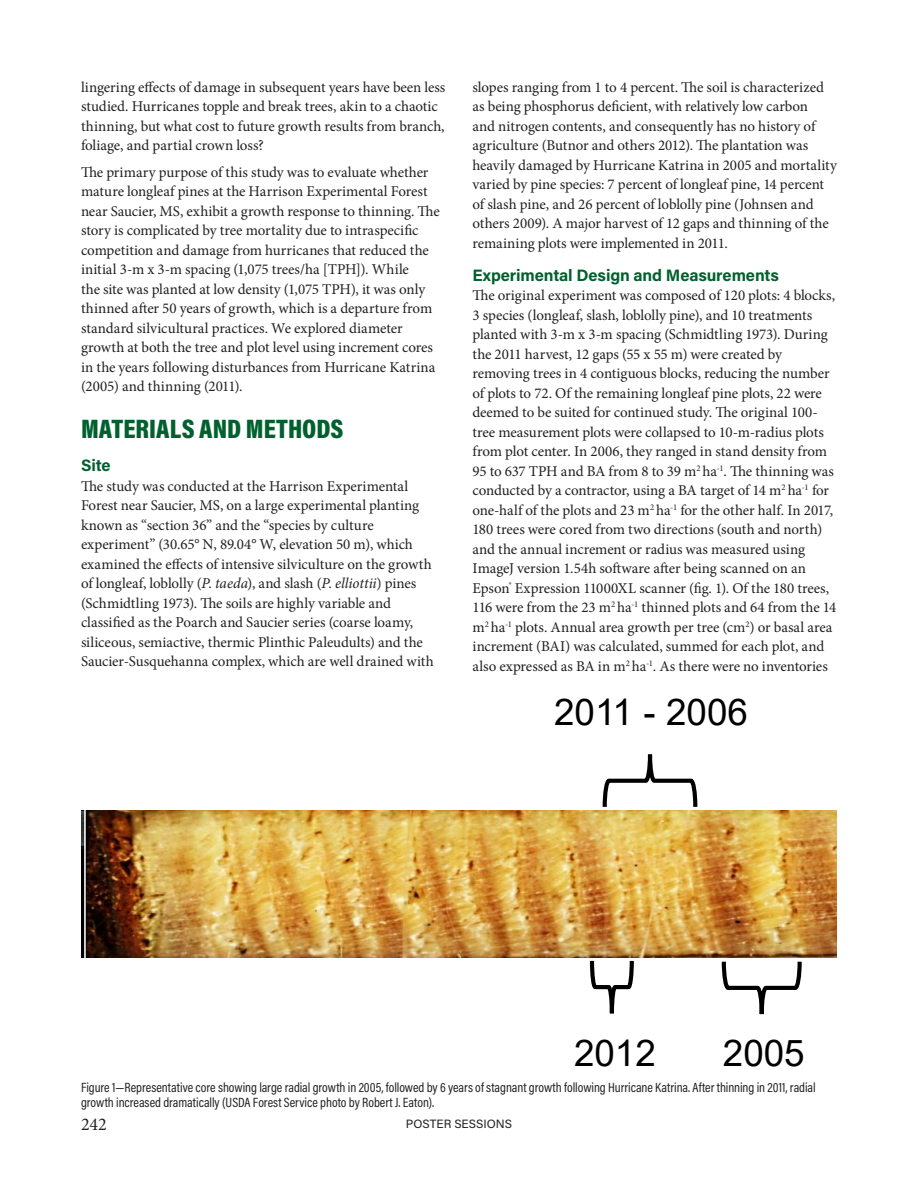
<style>
.page{position:relative;width:918px;height:1188px;background:#fff}
.page>*{position:absolute;margin:0;border:0;box-sizing:border-box;transform-origin:0 0}
.t1{font:36.75px "Arial";color:#000}
.t2{font:900 27px "Acumin Pro Cond";color:#00602e}
.t3{font:18px "Minion Pro";color:#231f20}
.t4{font:700 16.5px "Acumin Pro";letter-spacing:-.01em;color:#00602e}
.P_-_body{font:15px/19.5px "Minion Pro";letter-spacing:-.005em;color:#231f20}
.t5{font:13.5px/15px "Acumin Pro Cond";letter-spacing:-.005em;color:#231f20}
.t6{font:12px "Acumin Pro";color:#231f20}
.s1{font-style:italic}
</style>
<div class="page">
<img style="left:81px;top:811px;width:756px;height:147px">
<svg style="left:601px;top:754px;width:98px;height:57px"></svg>
<svg style="left:721px;top:961px;width:81px;height:54px"></svg>
<svg style="left:588px;top:957px;width:48px;height:57px"></svg>
<p class="P_-_body" style="left:81px;top:77px;width:366px">lingering effects of damage in subsequent years have been less studied. Hurricanes topple and break trees, akin to a chaotic thinning, but what cost to future growth results from branch, foliage, and partial crown loss?</p>
<p class="P_-_body" style="left:81px;top:162px;width:360px">The primary purpose of this study was to evaluate whether mature longleaf pines at the Harrison Experimental Forest near Saucier, MS, exhibit a growth response to thinning. The story is complicated by tree mortality due to intraspecific competition and damage from hurricanes that reduced the initial 3-m x 3-m spacing (1,075 trees/ha [TPH]). While<br>the site was planted at low density (1,075 TPH), it was only thinned after 50 years of growth, which is a departure from standard silvicultural practices. We explored diameter growth at both the tree and plot level using increment cores in the years following disturbances from Hurricane Katrina (2005) and thinning (2011).</p>
<h3 class="t2" style="left:81px;top:411px;width:264px">MATERIALS AND METHODS</h3>
<h4 class="t4" style="left:81px;top:454px;width:31px">Site</h4>
<p class="P_-_body" style="left:81px;top:476px;width:354px">The study was conducted at the Harrison Experimental Forest near Saucier, MS, on a large experimental planting known as “section 36” and the “species by culture experiment” (30.65° N, 89.04° W, elevation 50 m), which examined the effects of intensive silviculture on the growth of longleaf, loblolly (<span class="s1">P</span>. <span class="s1">taeda</span>), and slash (<span class="s1">P</span>. <span class="s1">elliottii</span>) pines (Schmidtling 1973). The soils are highly variable and classified as the Poarch and Saucier series (coarse loamy, siliceous, semiactive, thermic Plinthic Paleudults) and the Saucier-Susquehanna complex, which are well drained with</p>
<p class="P_-_body" style="left:472px;top:77px;width:366px">slopes ranging from 1 to 4 percent. The soil is characterized as being phosphorus deficient, with relatively low carbon<br>and nitrogen contents, and consequently has no history of agriculture (Butnor and others 2012). The plantation was heavily damaged by Hurricane Katrina in 2005 and mortality varied by pine species: 7 percent of longleaf pine, 14 percent of slash pine, and 26 percent of loblolly pine (Johnsen and others 2009). A major harvest of 12 gaps and thinning of the remaining plots were implemented in 2011.</p>
<h4 class="t4" style="left:472px;top:264px;width:308px">Experimental Design and Measurements</h4>
<p class="P_-_body" style="left:472px;top:286px;width:365px">The original experiment was composed of 120 plots: 4 blocks, 3 species (longleaf, slash, loblolly pine), and 10 treatments planted with 3-m x 3-m spacing (Schmidtling 1973). During the 2011 harvest, 12 gaps (55 x 55 m) were created by removing trees in 4 contiguous blocks, reducing the number of plots to 72. Of the remaining longleaf pine plots, 22 were deemed to be suited for continued study. The original 100- tree measurement plots were collapsed to 10-m-radius plots from plot center. In 2006, they ranged in stand density from 95 to 637 TPH and BA from 8 to 39 m<sup>2</sup> ha<sup>-1</sup>. The thinning was conducted by a contractor, using a BA target of 14 m<sup>2</sup> ha<sup>-1</sup> for one-half of the plots and 23 m<sup>2</sup> ha<sup>-1</sup> for the other half. In 2017, 180 trees were cored from two directions (south and north) and the annual increment or radius was measured using ImageJ version 1.54h software after being scanned on an Epson<sup>®</sup> Expression 11000XL scanner (fig. 1). Of the 180 trees, 116 were from the 23 m<sup>2</sup> ha<sup>-1</sup> thinned plots and 64 from the 14 m<sup>2</sup> ha<sup>-1</sup> plots. Annual area growth per tree (cm<sup>2</sup>) or basal area increment (BAI) was calculated, summed for each plot, and also expressed as BA in m<sup>2</sup> ha<sup>-1</sup>. As there were no inventories</p>
<p class="t1" style="left:554px;top:687px;width:195px">2011 - 2006</p>
<p class="t1" style="left:723px;top:1028px;width:83px">2005</p>
<p class="t5" style="left:81px;top:1079px;width:736px">Figure 1—Representative core showing large radial growth in 2005, followed by 6 years of stagnant growth following Hurricane Katrina. After thinning in 2011, radial growth increased dramatically (USDA Forest Service photo by Robert J. Eaton).</p>
<p class="t1" style="left:574px;top:1028px;width:83px">2012</p>
<p class="t3" style="left:81px;top:1112px;width:27px">242</p>
<p class="t6" style="left:406px;top:1116px;width:108px">POSTER SESSIONS</p>
</div>
